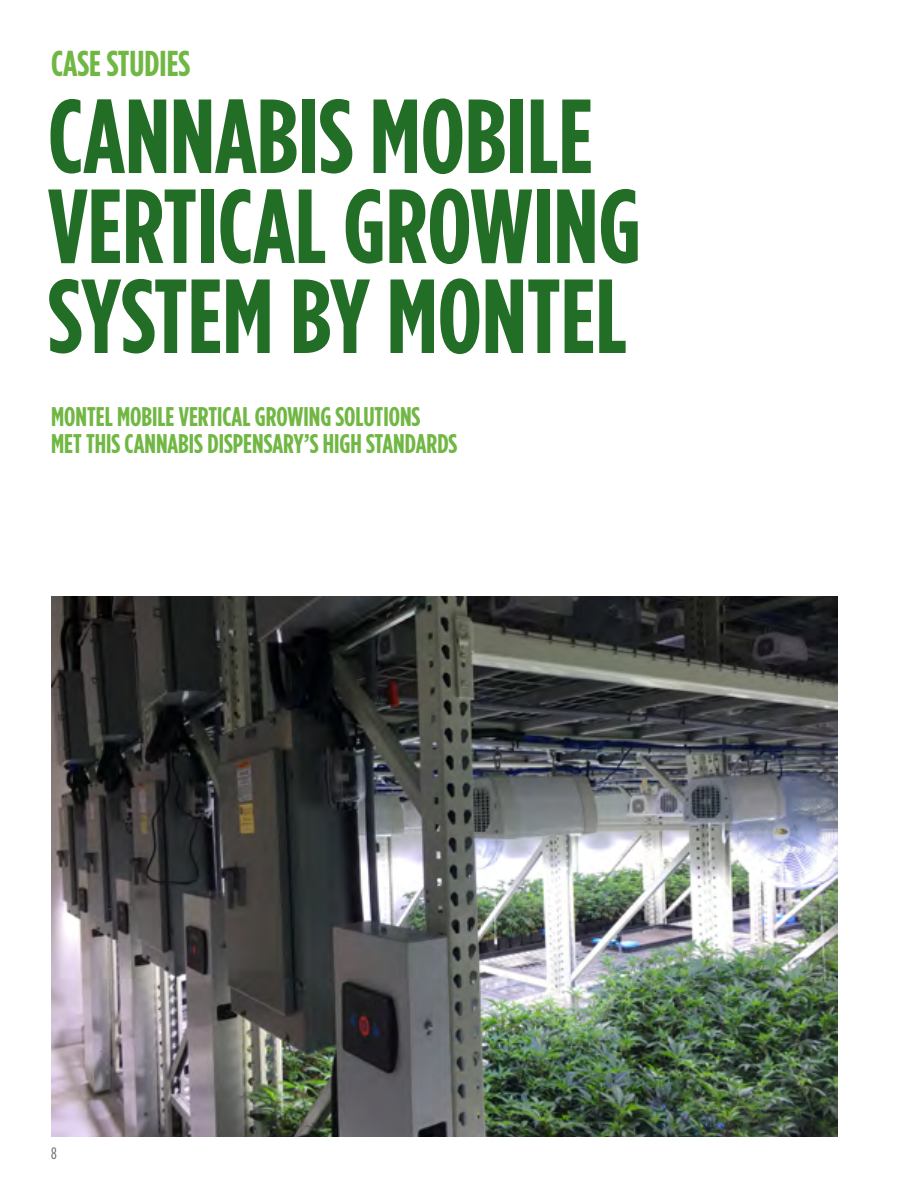
<style>
.page{position:relative;width:918px;height:1188px;background:#fff}
.page>*{position:absolute;margin:0;border:0;box-sizing:border-box;transform-origin:0 0}
.t1{font:700 105px/90px "Gotham Condensed";color:#226e27}
.t2{font:700 36px "Gotham Condensed";color:#71b744}
.t3{font:700 27px/27px "Gotham Condensed";color:#71b744}
.t4{font:16.5px "Gotham Condensed";color:#636466}
</style>
<div class="page">
<img style="left:51px;top:597px;width:786px;height:540px">
<h2 class="t2" style="left:51px;top:44px;width:141px">CASE STUDIES</h2>
<h1 class="t1" style="left:48px;top:89px;width:594px">CANNABIS MOBILE<br>VERTICAL GROWING<br>SYSTEM BY MONTEL</h1>
<p class="t3" style="left:51px;top:403px;width:408px">MONTEL MOBILE VERTICAL GROWING SOLUTIONS<br>MET THIS CANNABIS DISPENSARY’S HIGH STANDARDS</p>
<p class="t4" style="left:51px;top:1145px;width:7px">8</p>
</div>
